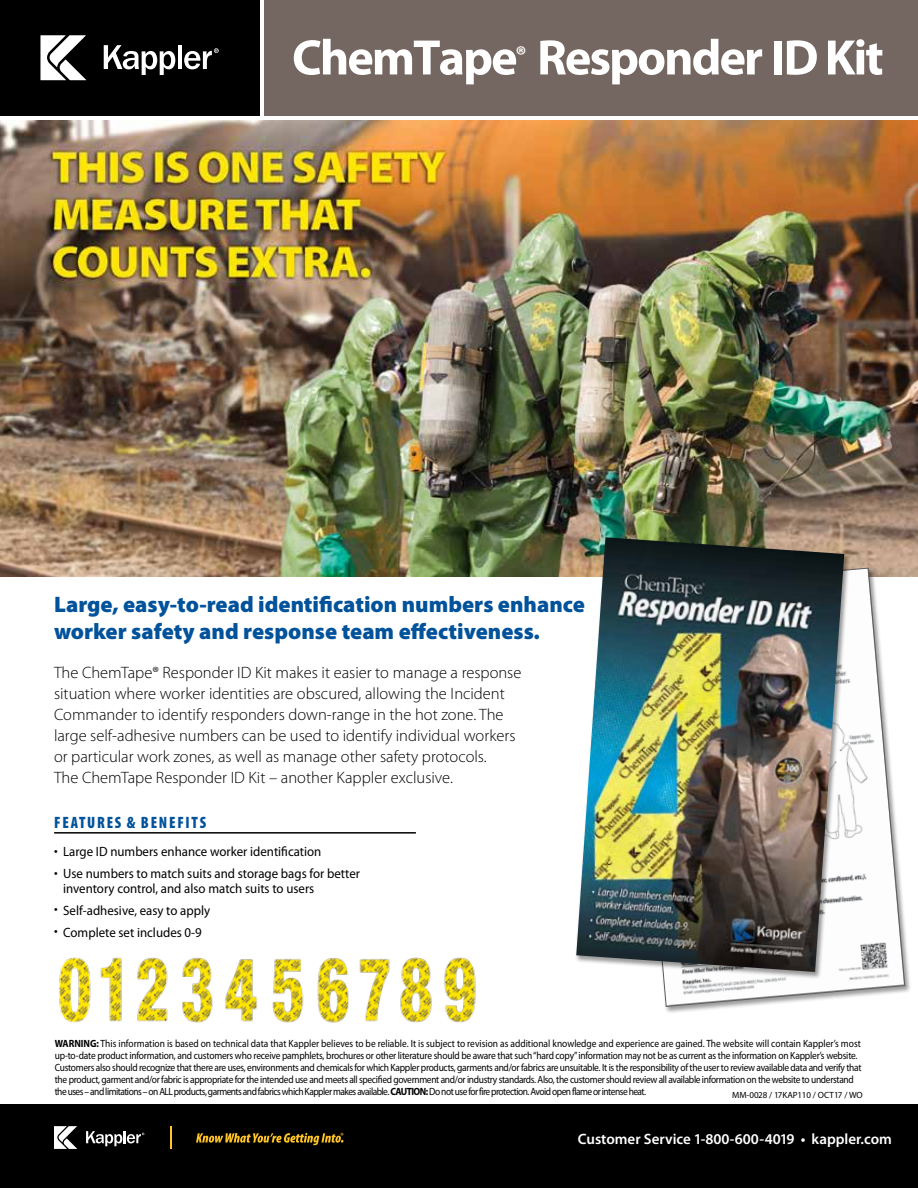
<style>
.page{position:relative;width:918px;height:1188px;background:#fff}
.page>*{position:absolute;margin:0;border:0;box-sizing:border-box;transform-origin:0 0}
.t1{font:700 50.25px "Myriad Pro";letter-spacing:-.04em;color:#fff}
.t2{font:900 22.5px/27px "Myriad Pro";color:#00529b}
.t3{font:300 16.5px/21px "Myriad Pro";color:#000}
.t4{font:900 condensed 16.5px "Myriad Pro";letter-spacing:.11em;color:#00529b;scale:.95 1}
.t5{font:600 15px "Myriad Pro";color:#fff}
.t6{font:13.5px/15px "Myriad Pro";color:#000;scale:.95 1}
.t7{font:10.5px/12px "Myriad Pro";letter-spacing:-.03em;color:#000;scale:.9 1}
.t8{font:9px "Myriad Pro";color:#000}
.s1{font-weight:700}
</style>
<div class="page">
<img style="left:0;top:121px;width:918px;height:456px">
<img style="left:59px;top:957px;width:63px;height:66px">
<img style="left:137px;top:957px;width:31px;height:65px">
<img style="left:182px;top:957px;width:31px;height:66px">
<img style="left:225px;top:959px;width:32px;height:63px">
<img style="left:272px;top:959px;width:32px;height:64px">
<img style="left:317px;top:958px;width:73px;height:65px">
<img style="left:400px;top:957px;width:32px;height:66px">
<img style="left:444px;top:957px;width:32px;height:66px">
<div style="left:627px;top:567px;width:284px;height:447px;background:#000;opacity:.4"></div>
<svg style="left:630px;top:568px;width:275px;height:439px"></svg>
<div style="left:575px;top:536px;width:276px;height:444px;background:#000;opacity:.4"></div>
<img style="left:576px;top:537px;width:268px;height:435px">
<hr style="left:54px;top:832px;width:362px;height:2px;background:#000">
<div style="left:0;top:1105px;width:918px;height:83px;background:#000"></div>
<svg style="left:196px;top:1133px;width:147px;height:12px"></svg>
<svg style="left:54px;top:1127px;width:23px;height:21px"></svg>
<svg style="left:86px;top:1131px;width:58px;height:15px"></svg>
<hr style="left:170px;top:1127px;width:2px;height:21px;background:#ffc425">
<div style="left:265px;top:0;width:653px;height:116px;background:#746661"></div>
<div style="left:0;top:0;width:259px;height:116px;background:#000"></div>
<svg style="left:40px;top:35px;width:46px;height:45px"></svg>
<svg style="left:104px;top:45px;width:71px;height:30px"></svg>
<hr style="left:178px;top:45px;width:4px;height:24px;background:#fff">
<svg style="left:184px;top:48px;width:35px;height:21px"></svg>
<h1 class="t1" style="left:292px;top:25px;width:593px">ChemTape<sup>®</sup> Responder ID Kit</h1>
<h2 class="t2" style="left:54px;top:590px;width:532px">Large, easy-to-read identification numbers enhance worker safety and response team effectiveness.</h2>
<p class="t3" style="left:54px;top:662px;width:469px">The ChemTape® Responder ID Kit makes it easier to manage a response situation where worker identities are obscured, allowing the Incident Commander to identify responders down-range in the hot zone. The large self-adhesive numbers can be used to identify individual workers or particular work zones, as well as manage other safety protocols.<br>The ChemTape Responder ID Kit – another Kappler exclusive.</p>
<h3 class="t4" style="left:54px;top:812px;width:161px">FEATURES &amp; BENEFITS</h3>
<p class="t6" style="left:54px;top:844px;width:283px">• Large ID numbers enhance worker identification</p>
<p class="t6" style="left:63px;top:866px;width:314px;text-indent:-9px">• Use numbers to match suits and storage bags for better inventory control, and also match suits to users</p>
<p class="t6" style="left:54px;top:903px;width:166px">• Self-adhesive, easy to apply</p>
<p class="t6" style="left:54px;top:924px;width:157px">• Complete set includes 0-9</p>
<p class="t7" style="left:55px;top:1037px;width:898px"><span class="s1">WARNING:</span> This information is based on technical data that Kappler believes to be reliable. It is subject to revision as additional knowledge and experience are gained. The website will contain Kappler’s most up-to-date product information, and customers who receive pamphlets, brochures or other literature should be aware that such “hard copy” information may not be as current as the information on Kappler’s website.<br>Customers also should recognize that there are uses, environments and chemicals for which Kappler products, garments and/or fabrics are unsuitable. It is the responsibility of the user to review available data and verify that the product, garment and/or fabric is appropriate for the intended use and meets all specified government and/or industry standards. Also, the customer should review all available information on the website to understand the uses – and limitations – on ALL products, garments and fabrics which Kappler makes available. <span class="s1">CAUTION:</span> Do not use for fire protection. Avoid open flame or intense heat.</p>
<p class="t8" style="left:732px;top:1090px;width:132px">MM-0028 / 17KAP110 / OCT17 / WO</p>
<h3 class="t5" style="left:578px;top:1129px;width:316px">Customer Service 1-800-600-4019 • kappler.com</h3>
</div>
